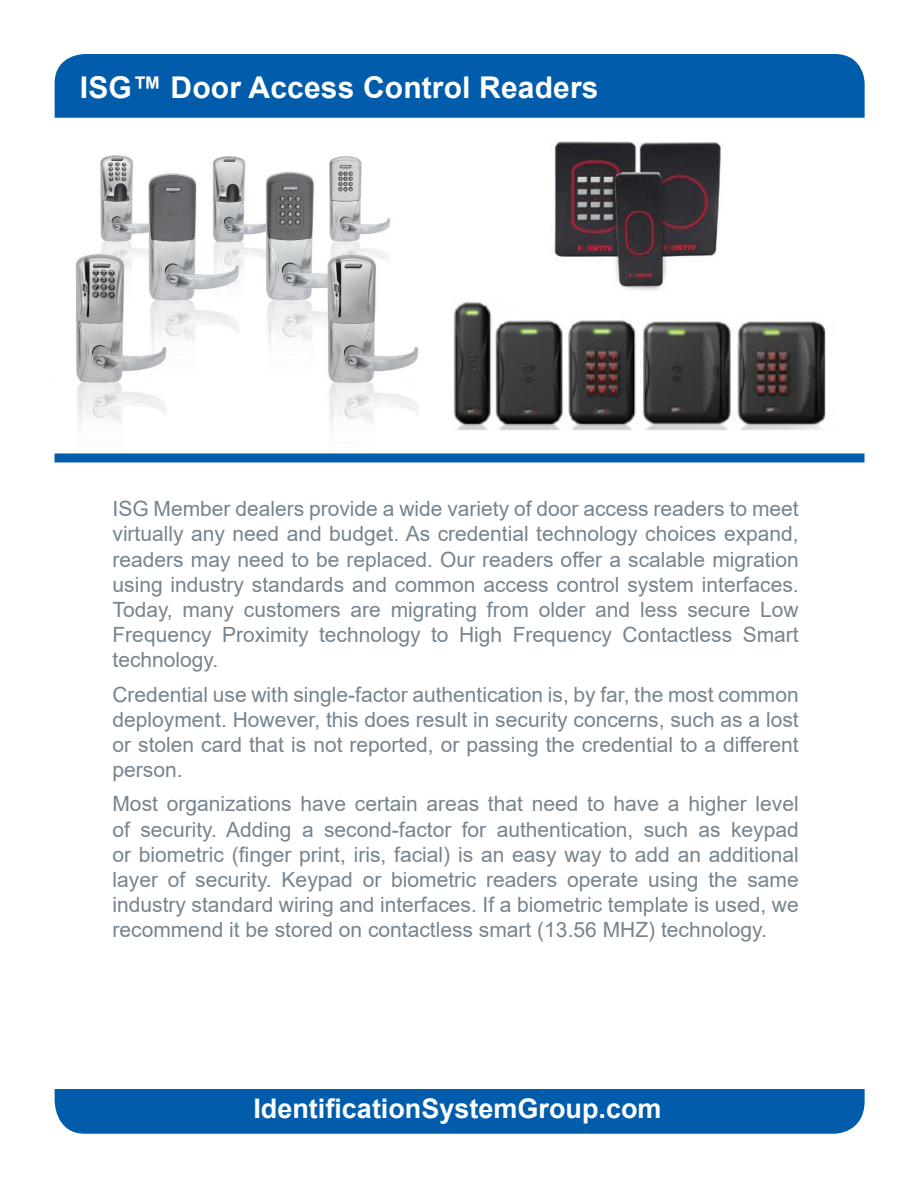
<style>
.page{position:relative;width:918px;height:1188px;background:#fff}
.page>*{position:absolute;margin:0;border:0;box-sizing:border-box;transform-origin:0 0}
.t1{font:700 30px "Arial";letter-spacing:.005em;color:#fff}
.t2{font:700 27px "Arial";color:#fff}
.t3{font:21px/25.2px "Arial";color:#76848f;text-align:justify}
</style>
<div class="page">
<img style="left:425px;top:302px;width:440px;height:161px">
<div style="left:54px;top:1089px;width:811px;height:45px;background:#015dab"></div>
<img style="left:54px;top:155px;width:371px;height:308px">
<img style="left:536px;top:141px;width:205px;height:171px">
<div style="left:54px;top:54px;width:811px;height:64px;background:#015dab"></div>
<div style="left:54px;top:453px;width:810px;height:9px;background:#015dab"></div>
<p class="t1" style="left:80px;top:66px;width:520px">ISG™ Door Access Control Readers</p>
<p class="t3" style="left:112px;top:496px;width:688px">ISG Member dealers provide a wide variety of door access readers to meet virtually any need and budget. As credential technology choices expand, readers may need to be replaced. Our readers offer a scalable migration using industry standards and common access control system interfaces.<br>Today, many customers are migrating from older and less secure Low Frequency Proximity technology to High Frequency Contactless Smart technology.</p>
<p class="t3" style="left:112px;top:682px;width:688px">Credential use with single-factor authentication is, by far, the most common deployment. However, this does result in security concerns, such as a lost or stolen card that is not reported, or passing the credential to a different person.</p>
<p class="t3" style="left:112px;top:791px;width:688px">Most organizations have certain areas that need to have a higher level of security. Adding a second-factor for authentication, such as keypad or biometric (finger print, iris, facial) is an easy way to add an additional layer of security. Keypad or biometric readers operate using the same industry standard wiring and interfaces. If a biometric template is used, we recommend it be stored on contactless smart (13.56 MHZ) technology.</p>
<p class="t2" style="left:253px;top:1089px;width:410px">IdentificationSystemGroup.com</p>
</div>
